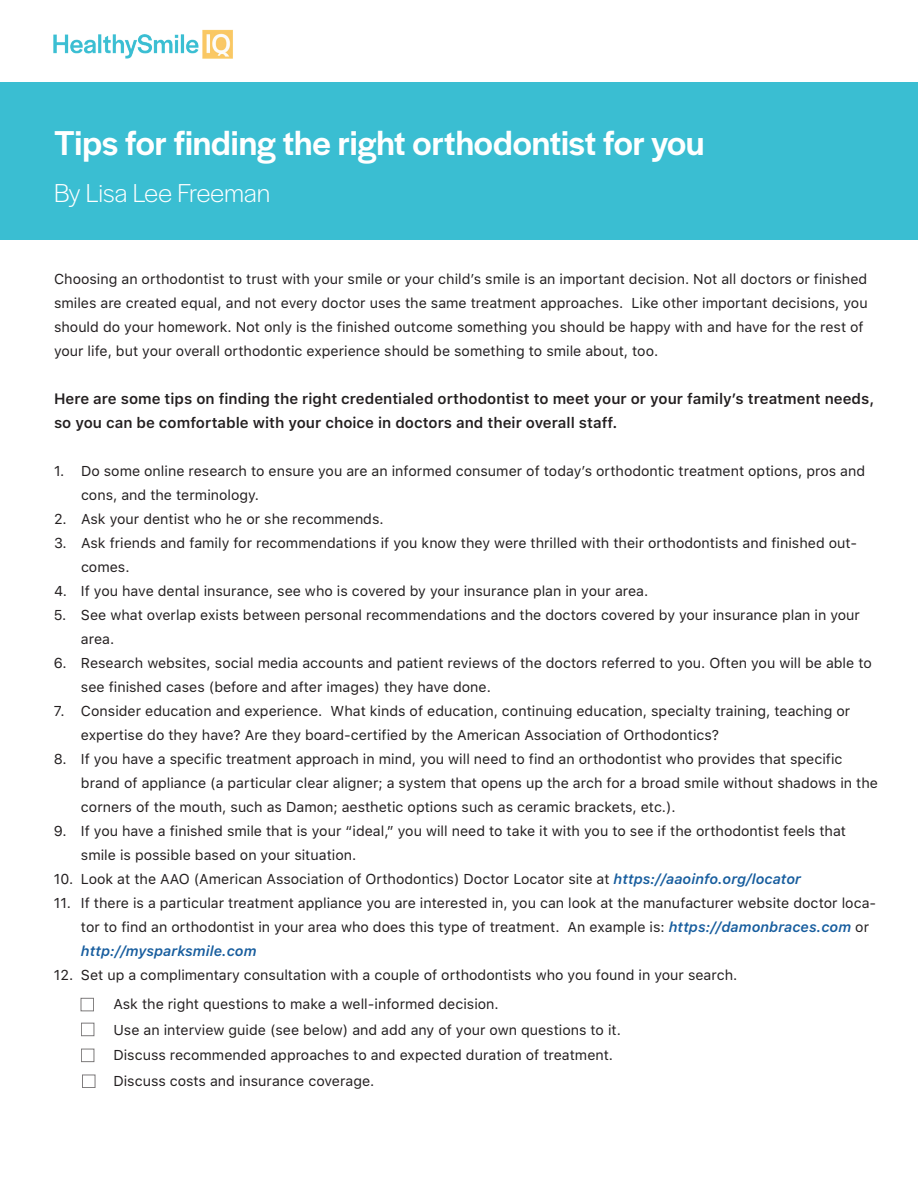
<style>
.page{position:relative;width:918px;height:1188px;background:#fff}
.page>*{position:absolute;margin:0;border:0;box-sizing:border-box;transform-origin:0 0}
.t1{font:500 36px "Halyard Display";color:#fff}
.t2{font:300 27px "Halyard Display";letter-spacing:-.005em;color:#fff}
.t3{font:600 15px/24px "SF Pro Text";color:#231f20}
.t4{font:14.25px/24px "SF Pro Text";color:#231f20}
.s1{font-weight:600;font-style:italic;color:#175d9e}
</style>
<div class="page">
<img style="left:53px;top:29px;width:180px;height:30px">
<div style="left:0;top:82px;width:918px;height:158px;background:#3abed2"></div>
<h1 class="t1" style="left:54px;top:118px;width:652px">Tips for finding the right orthodontist for you</h1>
<h2 class="t2" style="left:54px;top:174px;width:218px">By Lisa Lee Freeman</h2>
<p class="t4" style="left:54px;top:267px;width:815px">Choosing an orthodontist to trust with your smile or your child’s smile is an important decision. Not all doctors or finished smiles are created equal, and not every doctor uses the same treatment approaches. Like other important decisions, you should do your homework. Not only is the finished outcome something you should be happy with and have for the rest of your life, but your overall orthodontic experience should be something to smile about, too.</p>
<p class="t3" style="left:54px;top:386px;width:822px">Here are some tips on finding the right credentialed orthodontist to meet your or your family’s treatment needs, so you can be comfortable with your choice in doctors and their overall staff.</p>
<p class="t4" style="left:81px;top:459px;width:786px;text-indent:-27px">1. Do some online research to ensure you are an informed consumer of today’s orthodontic treatment options, pros and cons, and the terminology.</p>
<p class="t4" style="left:54px;top:507px;width:331px">2. Ask your dentist who he or she recommends.</p>
<p class="t4" style="left:81px;top:531px;width:778px;text-indent:-27px">3. Ask friends and family for recommendations if you know they were thrilled with their orthodontists and finished out&shy;comes.</p>
<p class="t4" style="left:54px;top:579px;width:596px">4. If you have dental insurance, see who is covered by your insurance plan in your area.</p>
<p class="t4" style="left:81px;top:603px;width:781px;text-indent:-27px">5. See what overlap exists between personal recommendations and the doctors covered by your insurance plan in your area.</p>
<p class="t4" style="left:81px;top:651px;width:792px;text-indent:-27px">6. Research websites, social media accounts and patient reviews of the doctors referred to you. Often you will be able to see finished cases (before and after images) they have done.</p>
<p class="t4" style="left:81px;top:699px;width:771px;text-indent:-27px">7. Consider education and experience. What kinds of education, continuing education, specialty training, teaching or expertise do they have? Are they board-certified by the American Association of Orthodontics?</p>
<p class="t4" style="left:81px;top:747px;width:798px;text-indent:-27px">8. If you have a specific treatment approach in mind, you will need to find an orthodontist who provides that specific brand of appliance (a particular clear aligner; a system that opens up the arch for a broad smile without shadows in the corners of the mouth, such as Damon; aesthetic options such as ceramic brackets, etc.).</p>
<p class="t4" style="left:81px;top:819px;width:767px;text-indent:-27px">9. If you have a finished smile that is your “ideal,” you will need to take it with you to see if the orthodontist feels that smile is possible based on your situation.</p>
<p class="t4" style="left:54px;top:867px;width:749px">10. Look at the AAO (American Association of Orthodontics) Doctor Locator site at <span class="s1">https://aaoinfo.org/locator</span></p>
<p class="t4" style="left:81px;top:891px;width:797px;text-indent:-27px">11. If there is a particular treatment appliance you are interested in, you can look at the manufacturer website doctor loca&shy;tor to find an orthodontist in your area who does this type of treatment. An example is: <span class="s1">https://damonbraces.com</span> or <span class="s1">http://mysparksmile.com</span></p>
<p class="t4" style="left:54px;top:963px;width:685px">12. Set up a complimentary consultation with a couple of orthodontists who you found in your search.</p>
<p class="t4" style="left:113px;top:992px;width:509px;line-height:25.5px">Ask the right questions to make a well-informed decision.<br>Use an interview guide (see below) and add any of your own questions to it.<br>Discuss recommended approaches to and expected duration of treatment.<br>Discuss costs and insurance coverage.</p>
</div>
